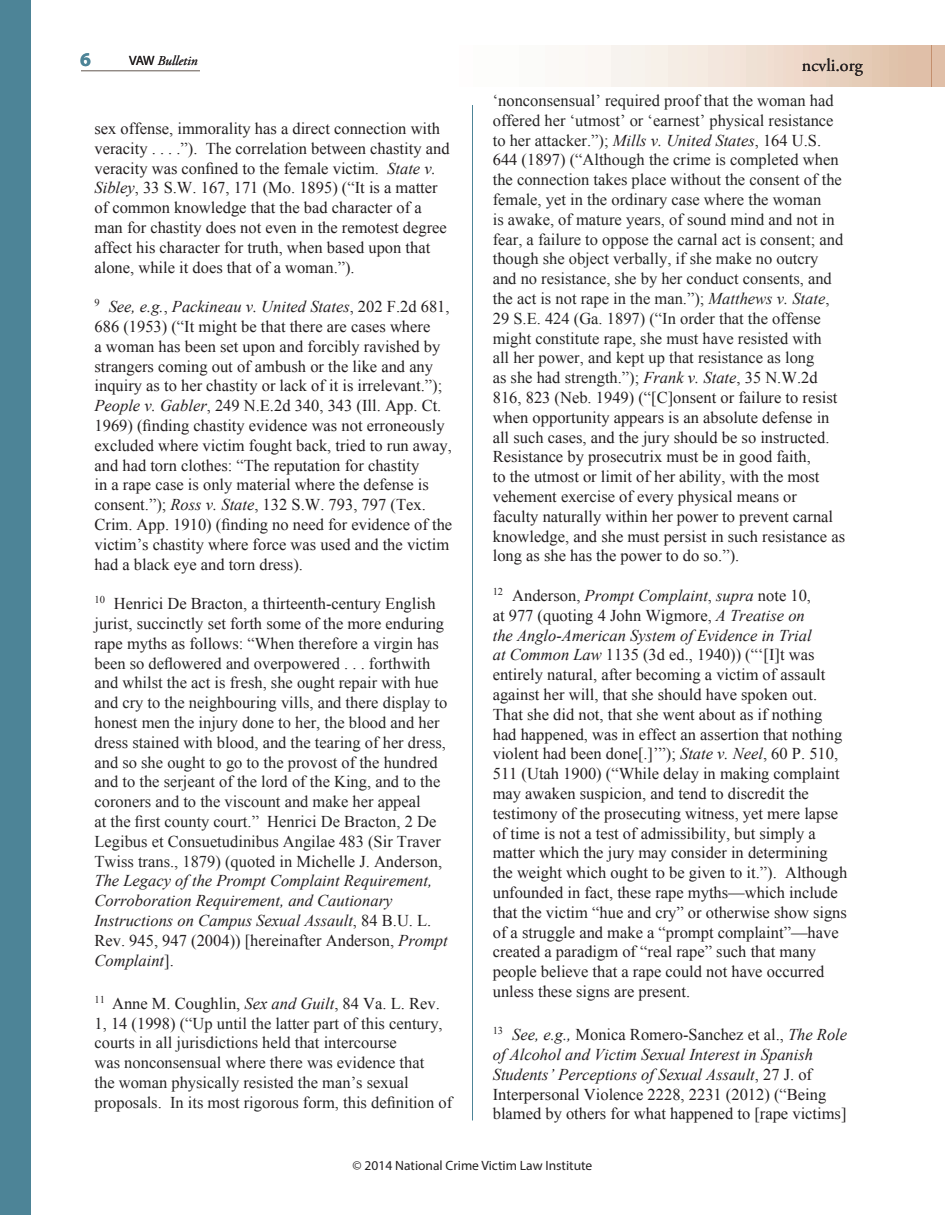
<style>
.page{position:relative;width:945px;height:1215px;background:#fff}
.page>*{position:absolute;margin:0;border:0;box-sizing:border-box;transform-origin:0 0}
.t1{font:700 19.5px "Myriad Pro";color:#4d8497}
.t2{font:18px "Adobe Garamond Pro";color:#231f20}
.t3{font:16.5px/19.8px "Times New Roman";color:#231f20}
.t4{font:16.5px/19.8px "Times New Roman";color:#252525}
.t5{font:13.5px "Myriad Pro";color:#231f20}
.t6{font:italic 13.5px "Adobe Garamond Pro";color:#231f20}
.s1{font-family:"Myriad Pro";font-style:normal}
.s2{font-style:italic}
.s3{color:#231f20}
.s4{font-style:italic;color:#231f20}
</style>
<div class="page">
<hr style="left:472px;top:105px;width:1px;height:1015px;background:#4d8497">
<div style="left:932px;top:46px;width:13px;height:40px;background:#e0bfa8"></div>
<svg style="left:588px;top:46px;width:344px;height:40px;background:#eeddd0"></svg>
<div style="left:0;top:0;width:31px;height:1215px;background:#4d8497"></div>
<hr style="left:81px;top:70px;width:119px;height:1px;background:#8c847e">
<p class="t1" style="left:80px;top:47px;width:12px">6</p>
<p class="t2" style="left:802px;top:54px;width:62px">ncvli.org</p>
<p class="t6" style="left:129px;top:53px;width:70px"><span class="s1">VAW</span> Bulletin</p>
<p class="t3" style="left:94px;top:118px;width:357px">sex offense, immorality has a direct connection with veracity . . . .”). The correlation between chastity and veracity was confined to the female victim. <span class="s2">State v.<br>Sibley</span>, 33 S.W. 167, 171 (Mo. 1895) (“It is a matter of common knowledge that the bad character of a man for chastity does not even in the remotest degree affect his character for truth, when based upon that alone, while it does that of a woman.”).</p>
<p class="t3" style="left:94px;top:297px;width:359px"><sup>9</sup> <span class="s2">See, e.g.</span>, <span class="s2">Packineau v. United States</span>, 202 F.2d 681, 686 (1953) (“It might be that there are cases where<br>a woman has been set upon and forcibly ravished by strangers coming out of ambush or the like and any inquiry as to her chastity or lack of it is irrelevant.”); <span class="s2">People v. Gabler</span>, 249 N.E.2d 340, 343 (Ill. App. Ct.<br>1969) (finding chastity evidence was not erroneously excluded where victim fought back, tried to run away, and had torn clothes: “The reputation for chastity<br>in a rape case is only material where the defense is consent.”); <span class="s2">Ross v. State</span>, 132 S.W. 793, 797 (Tex.<br>Crim. App. 1910) (finding no need for evidence of the victim’s chastity where force was used and the victim had a black eye and torn dress).</p>
<p class="t4" style="left:94px;top:594px;width:354px"><sup>10</sup> <span class="s3">Henrici De Bracton, a thirteenth-century English jurist, succinctly set forth some of the more enduring rape myths as follows: “</span>When therefore a virgin has been so deflowered and overpowered . . . forthwith and whilst the act is fresh, she ought repair with hue and cry to the neighbouring vills, and there display to honest men the injury done to her, the blood and her dress stained with blood, and the tearing of her dress, and so she ought to go to the provost of the hundred and to the serjeant of the lord of the King, and to the coroners and to the viscount and make her appeal<br>at the first county court.” Henrici De Bracton, 2 De Legibus et Consuetudinibus Angilae 483 (Sir Traver Twiss trans., 1879) (quoted in <span class="s3">Michelle J. Anderson, </span><span class="s4">The Legacy of the Prompt Complaint Requirement, Corroboration Requirement, and Cautionary</span></p>
<p class="t3" style="left:94px;top:910px;width:355px"><span class="s2">Instructions on Campus Sexual Assault</span>, 84 B.U. L.<br>Rev. 945, 947 (2004)) [hereinafter Anderson, <span class="s2">Prompt<br>Complaint</span>].</p>
<p class="t4" style="left:94px;top:993px;width:359px"><sup>11</sup> <span class="s3">Anne M. Coughlin,</span> <span class="s4">Sex and Guilt</span><span class="s3">, 84 Va. L. Rev.<br>1, 14 (1998) (</span>“Up until the latter part of this century, courts in all jurisdictions held that intercourse<br>was nonconsensual where there was evidence that<br>the woman physically resisted the man’s sexual proposals. In its most rigorous form, this definition of</p>
<p class="t4" style="left:493px;top:90px;width:354px">‘nonconsensual’ required proof that the woman had offered her ‘utmost’ or ‘earnest’ physical resistance to her attacker.”); <span class="s4">Mills v. United States</span><span class="s3">, 164 U.S.<br>644 (1897) (“</span>Although the crime is completed when the connection takes place without the consent of the female, yet in the ordinary case where the woman<br>is awake, of mature years, of sound mind and not in fear, a failure to oppose the carnal act is consent; and though she object verbally, if she make no outcry and no resistance, she by her conduct consents, and the act is not rape in the man.”); <span class="s2">Matthews v. State</span>, 29 S.E. 424 (Ga. 1897) (“In order that the offense might constitute rape, she must have resisted with<br>all her power, and kept up that resistance as long<br>as she had strength.”); <span class="s4">Frank v. State</span><span class="s3">, 35 N.W.2d 816, 823 (Neb. 1949) (“[C]onsent or failure to resist when opportunity appears is an absolute defense in all such cases, and the jury should be so instructed.<br>Resistance by prosecutrix must be in good faith,<br>to the utmost or limit of her ability, with the most vehement exercise of every physical means or faculty naturally within her power to prevent carnal knowledge, and she must persist in such resistance as long as she has the power to do so.”).</span></p>
<p class="t3" style="left:493px;top:585px;width:356px"><sup>12</sup> Anderson, <span class="s2">Prompt Complaint</span>, <span class="s2">supra</span> note 10,<br>at 977 (quoting 4 John Wigmore, <span class="s2">A Treatise on<br>the Anglo-American System of Evidence in Trial<br>at Common Law</span> 1135 (3d ed., 1940)) (“‘[I]t was entirely natural, after becoming a victim of assault against her will, that she should have spoken out.<br>That she did not, that she went about as if nothing had happened, was in effect an assertion that nothing violent had been done[.]’”); <span class="s2">State v. Neel</span>, 60 P. 510, 511 (Utah 1900) (“While delay in making complaint may awaken suspicion, and tend to discredit the testimony of the prosecuting witness, yet mere lapse of time is not a test of admissibility, but simply a matter which the jury may consider in determining the weight which ought to be given to it.”). Although unfounded in fact, these rape myths—which include that the victim “hue and cry” or otherwise show signs of a struggle and make a “prompt complaint”—have created a paradigm of “real rape” such that many people believe that a rape could not have occurred unless these signs are present.</p>
<p class="t3" style="left:493px;top:1024px;width:356px"><sup>13</sup> <span class="s2">See, e.g.,</span> Monica Romero-Sanchez et al., <span class="s2">The Role of Alcohol and Victim Sexual Interest in Spanish Students’ Perceptions of Sexual Assault</span>, 27 J. of Interpersonal Violence 2228, 2231 (2012) (“Being blamed by others for what happened to [rape victims]</p>
<p class="t5" style="left:353px;top:1157px;width:241px">© 2014 National Crime Victim Law Institute</p>
</div>
